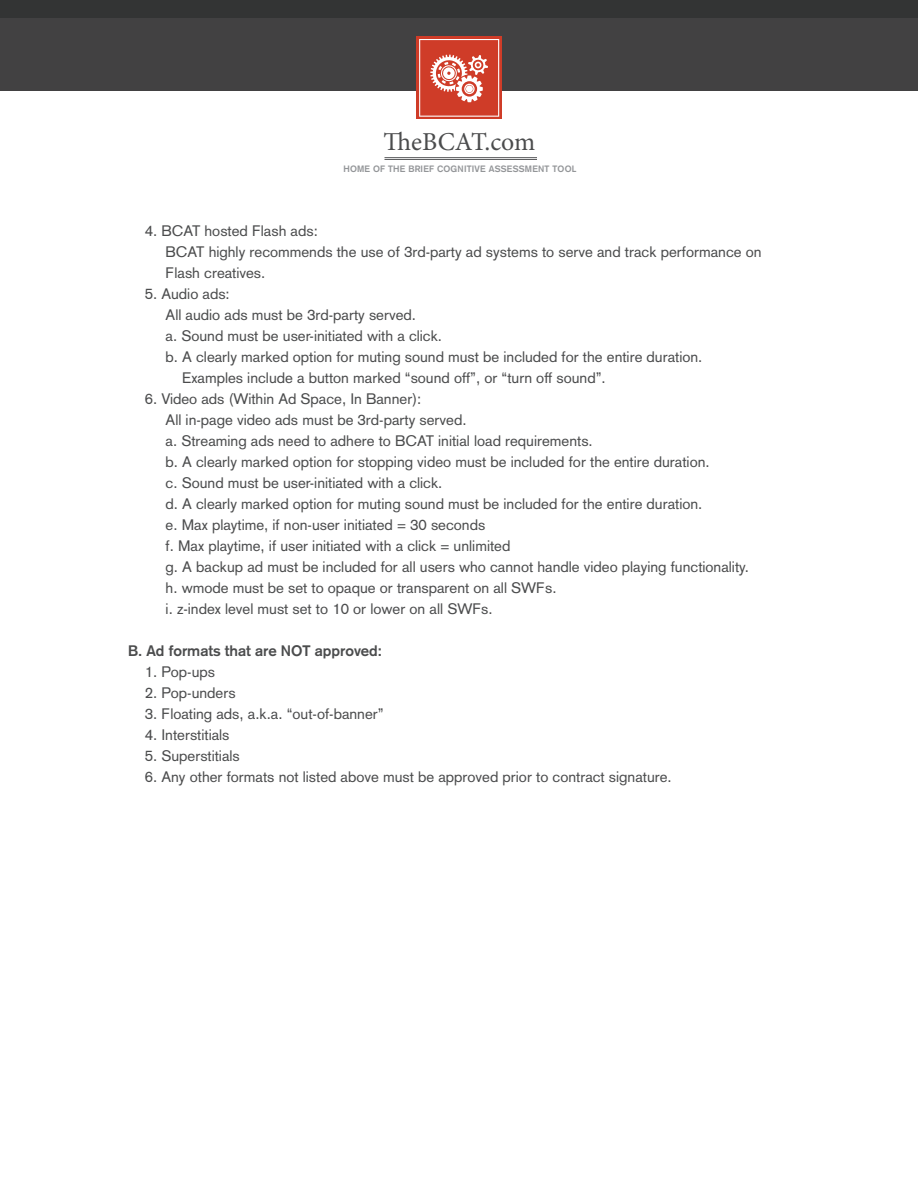
<style>
.page{position:relative;width:918px;height:1188px;background:#fff}
.page>*{position:absolute;margin:0;border:0;box-sizing:border-box;transform-origin:0 0}
.t1{font:25.8px "Minion Pro";color:#4b4c4d}
.t2{font:15px/21px "Akzidenz Grotesk";color:#4b4c4d}
.t3{font:700 15px "Akzidenz Grotesk";color:#4b4c4d}
.t4{font:700 9.15px "Akzidenz Grotesk";letter-spacing:.025em;color:#939598}
</style>
<div class="page">
<div style="left:0;top:17px;width:918px;height:74px;background:#424142"></div>
<div style="left:416px;top:37px;width:86px;height:82px;background:linear-gradient(to right,#cf3c28,#cf3c28)"></div>
<svg style="left:419px;top:39px;width:80px;height:78px;background:#d96859"></svg>
<div style="left:0;top:0;width:918px;height:17px;background:#333434"></div>
<hr style="left:385px;top:159px;width:152px;height:1px;background:#57585a">
<hr style="left:385px;top:157px;width:152px;height:1px;background:#57585a">
<h1 class="t1" style="left:384px;top:125px;width:153px">TheBCAT.com</h1>
<p class="t4" style="left:343px;top:164px;width:234px">HOME OF THE BRIEF COGNITIVE ASSESSMENT TOOL</p>
<p class="t2" style="left:166px;top:221px;width:597px;text-indent:-21px">4. BCAT hosted Flash ads:<br>BCAT highly recommends the use of 3rd-party ad systems to serve and track performance on<br>Flash creatives.</p>
<p class="t2" style="left:145px;top:284px;width:87px">5. Audio ads:</p>
<p class="t2" style="left:166px;top:305px;width:252px">All audio ads must be 3rd-party served.</p>
<p class="t2" style="left:166px;top:326px;width:278px">a. Sound must be user-initiated with a click.</p>
<p class="t2" style="left:166px;top:347px;width:538px">b. A clearly marked option for muting sound must be included for the entire duration.</p>
<p class="t2" style="left:182px;top:368px;width:425px">Examples include a button marked “sound off”, or “turn off sound”.</p>
<p class="t2" style="left:166px;top:389px;width:585px;text-indent:-21px">6. Video ads (Within Ad Space, In Banner):<br>All in-page video ads must be 3rd-party served.<br>a. Streaming ads need to adhere to BCAT initial load requirements.<br>b. A clearly marked option for stopping video must be included for the entire duration.<br>c. Sound must be user-initiated with a click.<br>d. A clearly marked option for muting sound must be included for the entire duration.<br>e. Max playtime, if non-user initiated = 30 seconds<br>f. Max playtime, if user initiated with a click = unlimited<br>g. A backup ad must be included for all users who cannot handle video playing functionality. h. wmode must be set to opaque or transparent on all SWFs.<br>i. z-index level must set to 10 or lower on all SWFs.</p>
<p class="t3" style="left:128px;top:642px;width:255px">B. Ad formats that are NOT approved:</p>
<p class="t2" style="left:145px;top:662px;width:72px">1. Pop-ups</p>
<p class="t2" style="left:145px;top:683px;width:92px">2. Pop-unders</p>
<p class="t2" style="left:145px;top:704px;width:240px">3. Floating ads, a.k.a. “out-of-banner”</p>
<p class="t2" style="left:145px;top:725px;width:86px">4. Interstitials</p>
<p class="t2" style="left:145px;top:746px;width:97px">5. Superstitials</p>
<p class="t2" style="left:145px;top:767px;width:529px">6. Any other formats not listed above must be approved prior to contract signature.</p>
</div>
